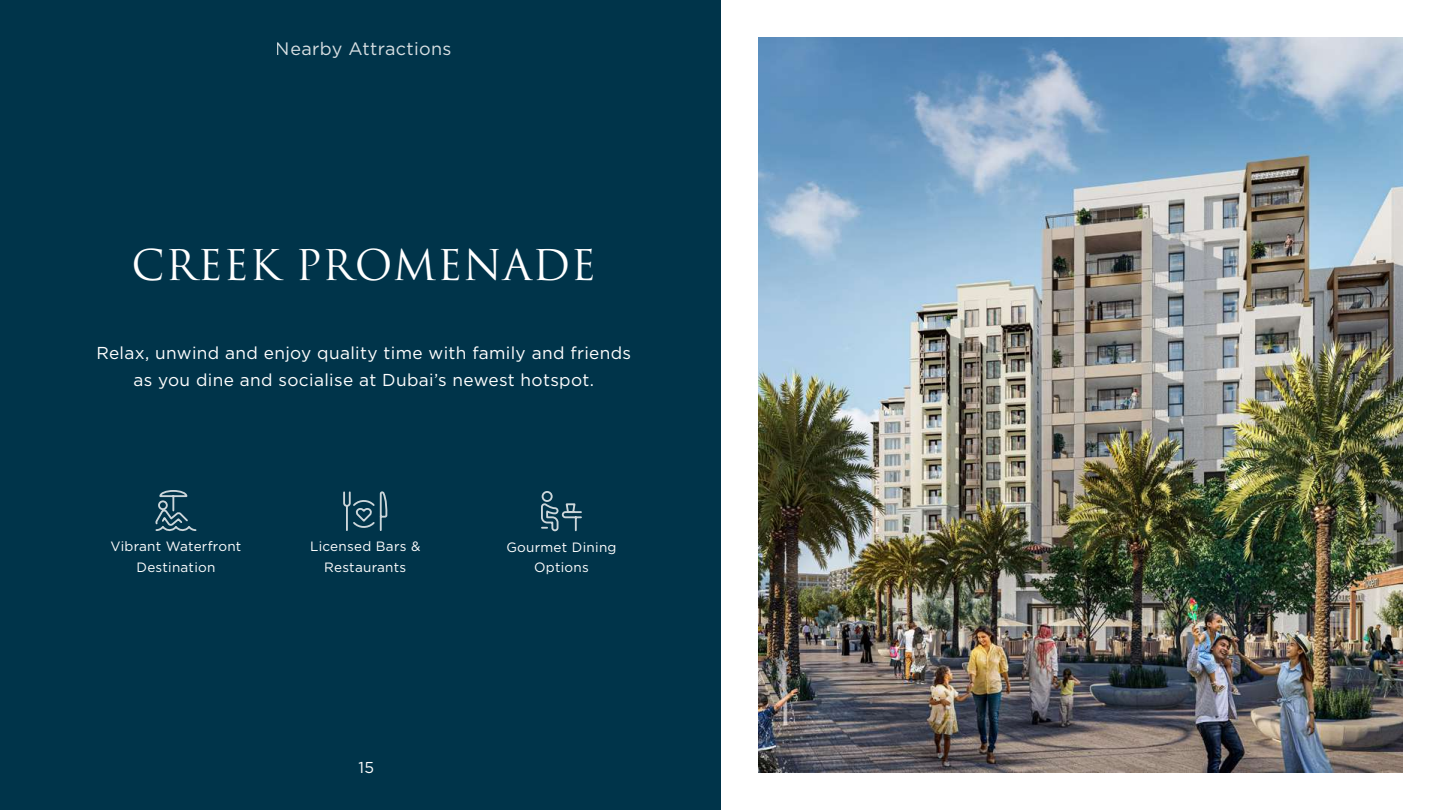
<style>
.page{position:relative;width:1440px;height:810px;background:#fff}
.page>*{position:absolute;margin:0;border:0;box-sizing:border-box;transform-origin:0 0}
.t1{font:41.25px "Trajan Pro";letter-spacing:.02em;color:#fff}
.t2{font:18px "Gotham";letter-spacing:.02em;color:#fff}
.t3{font:17.25px/27px "Gotham";letter-spacing:.02em;color:#fff;text-align:center}
.t4{font:15.75px "Gotham";color:#fff}
.t5{font:13.5px/20.2px "Gotham";letter-spacing:.02em;color:#fff;text-align:center}
</style>
<div class="page">
<img style="left:758px;top:38px;width:645px;height:734px">
<div style="left:0;top:0;width:721px;height:810px;background:#00344a"></div>
<svg style="left:155px;top:490px;width:42px;height:41px"></svg>
<svg style="left:541px;top:491px;width:41px;height:41px"></svg>
<svg style="left:343px;top:491px;width:45px;height:40px"></svg>
<p class="t2" style="left:276px;top:38px;width:177px">Nearby Attractions</p>
<h1 class="t1" style="left:132px;top:239px;width:466px">CREEK PROMENADE</h1>
<p class="t3" style="left:96px;top:339px;width:536px">Relax, unwind and enjoy quality time with family and friends as you dine and socialise at Dubai’s newest hotspot.</p>
<p class="t5" style="left:111px;top:536px;width:132px">Vibrant Waterfront<br>Destination</p>
<p class="t5" style="left:506px;top:536px;width:112px">Gourmet Dining<br>Options</p>
<p class="t5" style="left:310px;top:536px;width:112px">Licensed Bars &amp;<br>Restaurants</p>
<p class="t4" style="left:358px;top:758px;width:17px">15</p>
</div>
